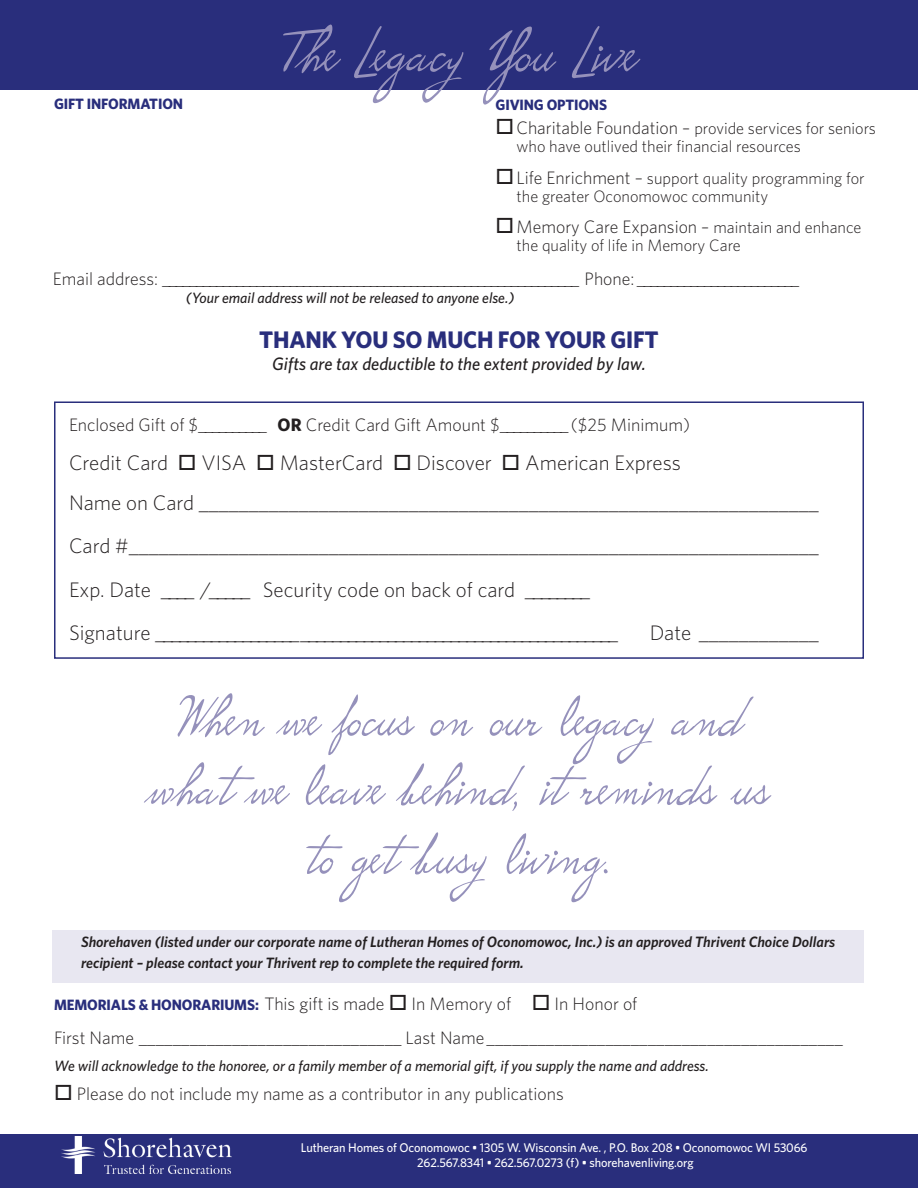
<style>
.page{position:relative;width:918px;height:1188px;background:#fff}
.page>*{position:absolute;margin:0;border:0;box-sizing:border-box;transform-origin:0 0}
.quote{font:78px "P22 Hopper Edward";letter-spacing:.01em;color:#9591bb}
.t1{font:70.5px/69px "P22 Hopper Edward";letter-spacing:.01em;color:#9591bb;text-align:center}
.subhead{font:700 24px "Whitney";letter-spacing:-.01em;color:#292e7c}
.No_Spacing{font:300 21px "Whitney";color:#231f20}
.subhead-2{font:300 18px "Whitney";color:#231f20}
.t2{font:italic 500 18px "Whitney";color:#231f20}
.t3{font:300 16.5px/18px "Whitney";color:#231f20}
.t4{font:italic 600 15px/21px "Whitney";color:#231f20}
.t5{font:italic 500 15px "Whitney";color:#231f20}
.subhead-3{font:700 15px "Whitney";letter-spacing:-.01em;color:#292e7c}
.subhead-4{font:500 12.6px/15px "Whitney";letter-spacing:-.01em;color:#fff;text-align:center}
.s1{font-size:18px}
.s2{font-size:16.5px}
.s3{font-weight:700}
.s4{font-weight:700;font-size:15px;color:#292e7c}
</style>
<div class="page">
<div style="left:0;top:1134px;width:918px;height:54px;background:#292e7c"></div>
<div style="left:0;top:0;width:918px;height:90px;background:#292e7c"></div>
<img style="left:61px;top:1137px;width:170px;height:37px">
<div style="left:53px;top:930px;width:811px;height:53px;background:#e8e7f1"></div>
<div style="left:54px;top:401px;width:810px;height:258px;border:2px solid #292e7c"></div>
<p class="subhead-3" style="left:54px;top:94px;width:131px">GIFT INFORMATION</p>
<p class="quote" style="left:283px;top:15px;width:354px">The Legacy You Live</p>
<p class="subhead-3" style="left:496px;top:94px;width:113px">GIVING OPTIONS</p>
<p class="t3" style="left:517px;top:119px;width:361px;text-indent:-21px">□<span class="s1">Charitable Foundation –</span> provide services for seniors who have outlived their financial resources</p>
<p class="t3" style="left:517px;top:169px;width:349px;text-indent:-21px">□<span class="s1">Life Enrichment –</span> support quality programming for the greater Oconomowoc community</p>
<p class="subhead-2" style="left:496px;top:215px;width:367px">□Memory Care Expansion – <span class="s2">maintain and enhance</span></p>
<p class="t3" style="left:517px;top:236px;width:226px">the quality of life in Memory Care</p>
<p class="subhead-2" style="left:53px;top:267px;width:748px">Email address: ______________________________________________________________ Phone: ________________________</p>
<p class="t5" style="left:186px;top:288px;width:330px">(Your email address will not be released to anyone else.)</p>
<p class="subhead" style="left:259px;top:323px;width:401px">THANK YOU SO MUCH FOR YOUR GIFT</p>
<p class="t2" style="left:272px;top:352px;width:375px">Gifts are tax deductible to the extent provided by law.</p>
<p class="subhead-2" style="left:69px;top:413px;width:623px">Enclosed Gift of $__________ <span class="s3">OR</span> Credit Card Gift Amount $__________ ($25 Minimum)</p>
<p class="No_Spacing" style="left:69px;top:448px;width:613px">Credit Card □ VISA □ MasterCard □ Discover □ American Express</p>
<p class="No_Spacing" style="left:69px;top:488px;width:751px">Name on Card ______________________________________________________________</p>
<p class="No_Spacing" style="left:69px;top:532px;width:751px">Card #_____________________________________________________________________</p>
<p class="No_Spacing" style="left:69px;top:575px;width:523px">Exp. Date ____ /_____ Security code on back of card ________</p>
<p class="No_Spacing" style="left:69px;top:619px;width:551px">Signature __________________ ________________________________________</p>
<p class="No_Spacing" style="left:650px;top:619px;width:170px">Date ____________</p>
<p class="t1" style="left:149px;top:691px;width:621px">When we focus on our legacy and what we leave behind, it reminds us to get busy living.</p>
<p class="t4" style="left:81px;top:931px;width:756px">Shorehaven (listed under our corporate name of Lutheran Homes of Oconomowoc, Inc.) is an approved Thrivent Choice Dollars recipient – please contact your Thrivent rep to complete the required form.</p>
<p class="subhead-2" style="left:54px;top:992px;width:585px"><span class="s4">MEMORIALS &amp; HONORARIUMS:</span> This gift is made □ In Memory of □ In Honor of</p>
<p class="subhead-2" style="left:54px;top:1026px;width:790px">First Name _______________________________ Last Name__________________________________________</p>
<p class="t5" style="left:54px;top:1056px;width:656px">We will acknowledge to the honoree, or a family member of a memorial gift, if you supply the name and address.</p>
<p class="subhead-2" style="left:54px;top:1081px;width:511px">□ Please do not include my name as a contributor in any publications</p>
<p class="subhead-4" style="left:301px;top:1140px;width:508px">Lutheran Homes of Oconomowoc • 1305 W. Wisconsin Ave. , P.O. Box 208 • Oconomowoc WI 53066<br>262.567.8341 • 262.567.0273 (f) • shorehavenliving.org</p>
</div>
